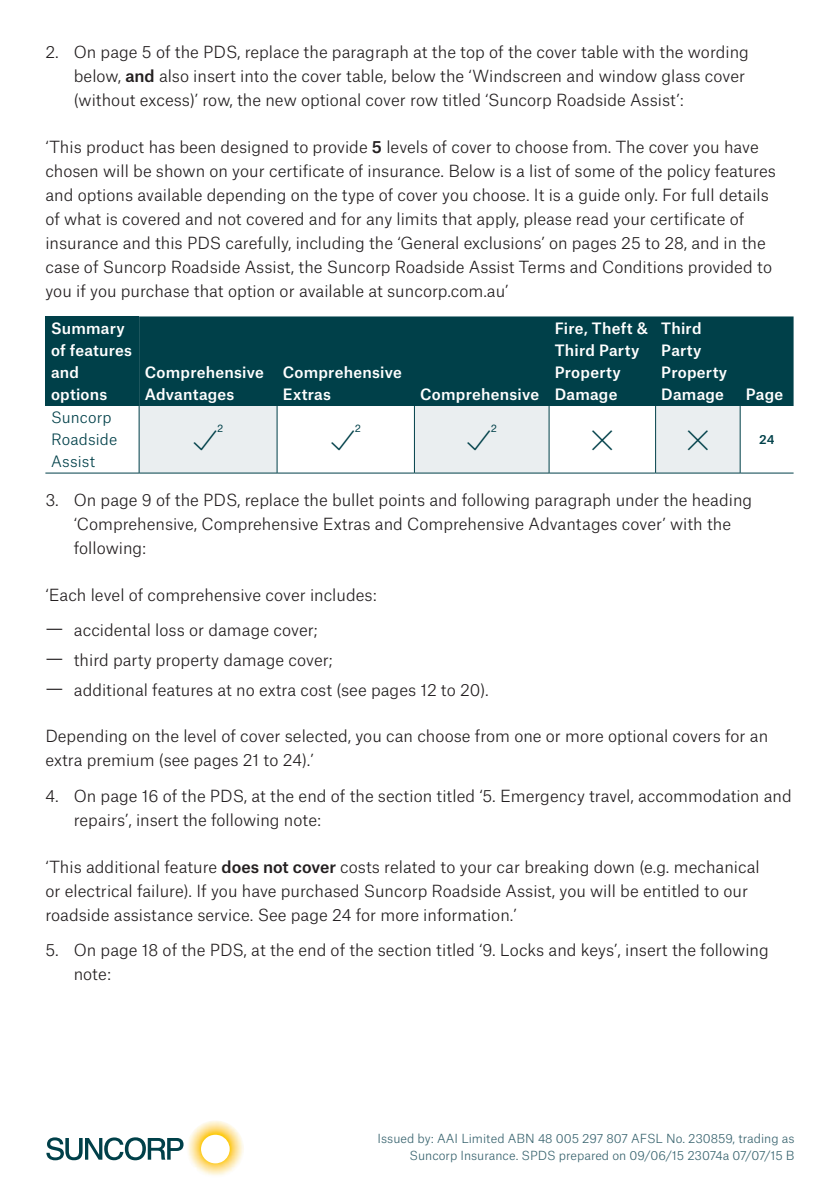
<style>
.page{position:relative;width:840px;height:1191px;background:#fff}
.page>*{position:absolute;margin:0;border:0;box-sizing:border-box;transform-origin:0 0}
.t1{font:28px "Suncorp Tick Cross 2017";color:#004049}
.t2{font:300 16px/24px "Atlas Grotesk";color:#231f20}
.t3{font:500 15px/22px "Atlas Grotesk";letter-spacing:.015em;color:#fff}
.t4{font:300 15px/22px "Atlas Grotesk";letter-spacing:.01em;color:#004049}
.t5{font:300 12px/17px "Atlas Grotesk";color:#39646f;text-align:right}
.t6{font:500 12px "Atlas Grotesk";color:#004049}
.t7{font:10.4px "Helvetica Neue LT Std";color:#004049}
.s1{font-weight:500}
.s2{font-size:20px}
</style>
<div class="page">
<svg style="left:46px;top:1137px;width:137px;height:23px"></svg>
<img style="left:188px;top:1121px;width:56px;height:55px">
<div style="left:45px;top:316px;width:94px;height:90px;background:#004049"></div>
<div style="left:139px;top:316px;width:654px;height:90px;background:#004049"></div>
<svg style="left:45px;top:406px;width:748px;height:67px"></svg>
<svg style="left:140px;top:406px;width:599px;height:67px;fill:#eaeef0"></svg>
<hr style="left:139px;top:406px;width:1px;height:67px;background:#004049">
<hr style="left:276px;top:406px;width:1px;height:67px;background:#004049">
<hr style="left:414px;top:406px;width:1px;height:67px;background:#004049">
<hr style="left:548px;top:406px;width:1px;height:67px;background:#004049">
<hr style="left:655px;top:406px;width:1px;height:67px;background:#004049">
<hr style="left:739px;top:406px;width:1px;height:67px;background:#004049">
<hr style="left:45px;top:473px;width:94px;height:1px;background:#004049">
<hr style="left:139px;top:473px;width:138px;height:1px;background:#004049">
<hr style="left:277px;top:473px;width:137px;height:1px;background:#004049">
<hr style="left:414px;top:473px;width:134px;height:1px;background:#004049">
<hr style="left:548px;top:473px;width:107px;height:1px;background:#004049">
<hr style="left:655px;top:473px;width:84px;height:1px;background:#004049">
<hr style="left:739px;top:473px;width:54px;height:1px;background:#004049">
<p class="t2" style="left:74px;top:39px;width:676px;text-indent:-28px">2. On page 5 of the PDS, replace the paragraph at the top of the cover table with the wording below, <span class="s1">and</span> also insert into the cover table, below the ‘Windscreen and window glass cover (without excess)’ row, the new optional cover row titled ‘Suncorp Roadside Assist’:</p>
<p class="t2" style="left:45px;top:133px;width:731px">‘This product has been designed to provide <span class="s1">5</span> levels of cover to choose from. The cover you have chosen will be shown on your certificate of insurance. Below is a list of some of the policy features and options available depending on the type of cover you choose. It is a guide only. For full details of what is covered and not covered and for any limits that apply, please read your certificate of insurance and this PDS carefully, including the ‘General exclusions’ on pages 25 to 28, and in the case of Suncorp Roadside Assist, the Suncorp Roadside Assist Terms and Conditions provided to you if you purchase that option or available at suncorp.com.au’</p>
<p class="t3" style="left:51px;top:316px;width:82px">Summary of features and options</p>
<p class="t3" style="left:554px;top:316px;width:95px">Fire, Theft &amp;<br>Third Party<br>Property<br>Damage</p>
<p class="t3" style="left:661px;top:316px;width:67px">Third<br>Party<br>Property<br>Damage</p>
<p class="t3" style="left:145px;top:360px;width:120px">Comprehensive<br>Advantages</p>
<p class="t3" style="left:282px;top:360px;width:120px">Comprehensive<br>Extras</p>
<p class="t3" style="left:420px;top:382px;width:120px">Comprehensive</p>
<p class="t3" style="left:745px;top:382px;width:39px">Page</p>
<p class="t4" style="left:51px;top:405px;width:68px">Suncorp<br>Roadside<br>Assist</p>
<p class="t7" style="left:217px;top:422px;width:7px">2</p>
<h1 class="t1" style="left:193px;top:428px;width:26px">P</h1>
<p class="t7" style="left:355px;top:422px;width:7px">2</p>
<h1 class="t1" style="left:330px;top:428px;width:26px">P</h1>
<p class="t7" style="left:491px;top:422px;width:7px">2</p>
<h1 class="t1" style="left:466px;top:428px;width:26px">P</h1>
<h1 class="t1" style="left:590px;top:428px;width:24px">O</h1>
<h1 class="t1" style="left:686px;top:428px;width:24px">O</h1>
<p class="t6" style="left:758px;top:430px;width:17px">24</p>
<p class="t2" style="left:74px;top:487px;width:679px;text-indent:-28px">3. On page 9 of the PDS, replace the bullet points and following paragraph under the heading ‘Comprehensive, Comprehensive Extras and Comprehensive Advantages cover’ with the following:</p>
<p class="t2" style="left:45px;top:581px;width:333px">‘Each level of comprehensive cover includes:</p>
<p class="t2" style="left:45px;top:617px;width:274px"><span class="s2">—</span> accidental loss or damage cover;</p>
<p class="t2" style="left:45px;top:646px;width:289px"><span class="s2">—</span> third party property damage cover;</p>
<p class="t2" style="left:45px;top:676px;width:444px"><span class="s2">—</span> additional features at no extra cost (see pages 12 to 20).</p>
<p class="t2" style="left:45px;top:723px;width:724px">Depending on the level of cover selected, you can choose from one or more optional covers for an extra premium (see pages 21 to 24).’</p>
<p class="t2" style="left:74px;top:782px;width:719px;text-indent:-28px">4. On page 16 of the PDS, at the end of the section titled ‘5. Emergency travel, accommodation and repairs’, insert the following note:</p>
<p class="t2" style="left:45px;top:853px;width:715px">‘This additional feature <span class="s1">does not cover</span> costs related to your car breaking down (e.g. mechanical or electrical failure). If you have purchased Suncorp Roadside Assist, you will be entitled to our roadside assistance service. See page 24 for more information.’</p>
<p class="t2" style="left:74px;top:936px;width:696px;text-indent:-28px">5. On page 18 of the PDS, at the end of the section titled ‘9. Locks and keys’, insert the following note:</p>
<p class="t5" style="left:377px;top:1129px;width:418px">Issued by: AAI Limited ABN 48 005 297 807 AFSL No. 230859, trading as<br>Suncorp Insurance. SPDS prepared on 09/06/15 23074a 07/07/15 B</p>
</div>
